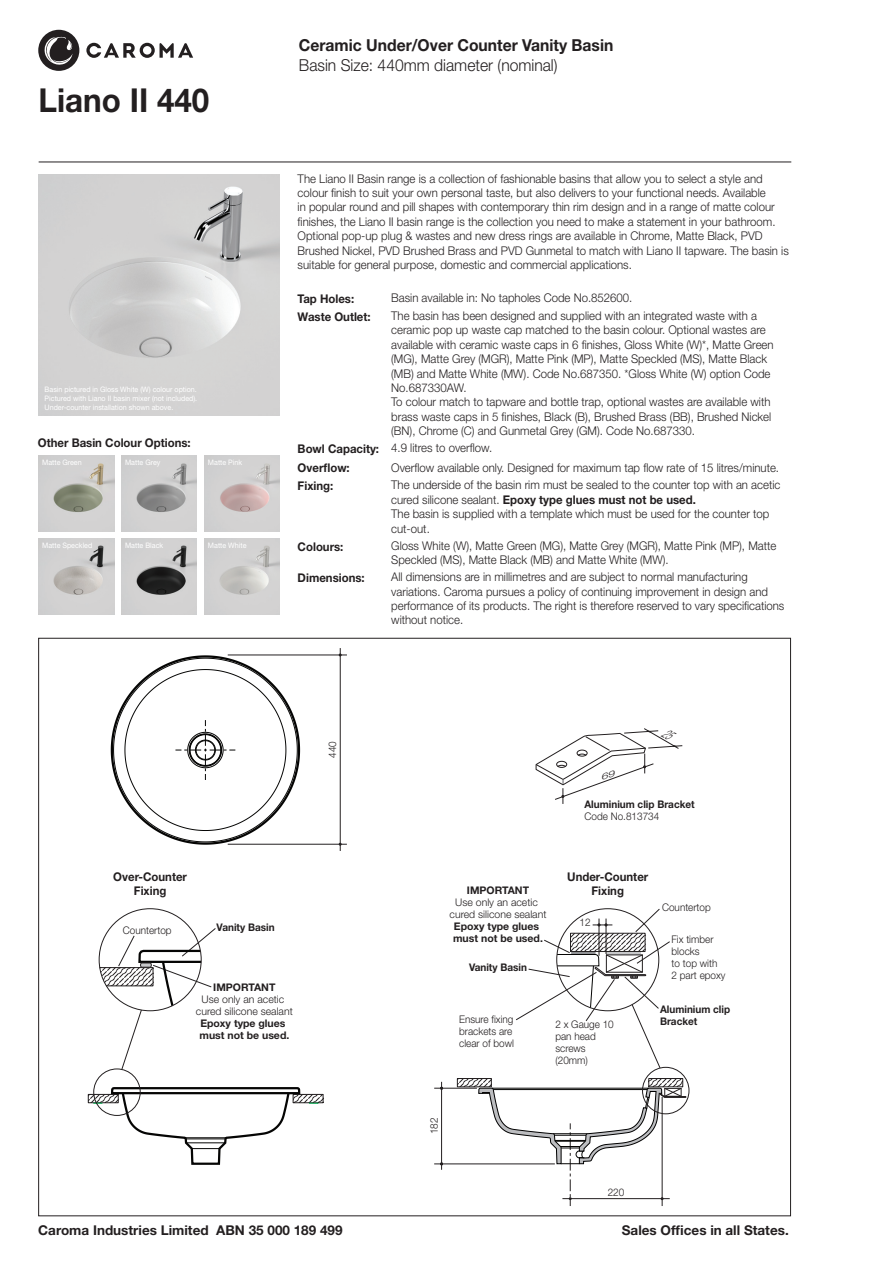
<style>
.page{position:relative;width:893px;height:1263px;background:#fff}
.page>*{position:absolute;margin:0;border:0;box-sizing:border-box;transform-origin:0 0}
.t1{font:700 33px "Helvetica Neue";color:#231f20;scale:.95 1}
.t2{font:700 16.5px "Helvetica Neue";color:#231f20;scale:.95 1}
.t3{font:300 16.5px "Helvetica Neue LT Std";color:#231f20;scale:.95 1}
.t4{font:700 13.5px "Helvetica Neue";color:#231f20}
.t5{font:300 12px/14.4px "Helvetica Neue LT Std";color:#231f20;scale:.95 1}
.t6{font:700 12px/14.4px "Helvetica Neue";color:#231f20;text-align:center;scale:.95 1}
.t7{font:300 10.5px/12px "Helvetica Neue";color:#231f20;scale:.95 1}
.t8{font:700 10.5px/12px "Helvetica Neue";color:#231f20}
.t9{font:300 10.5px/12px "Helvetica Neue";color:#231f20;text-align:center}
.t10{font:700 10.5px "Helvetica Neue";color:#231f20;scale:.95 1}
.t11{font:300 10.5px "Helvetica Neue LT Std";color:#231f20;scale:.95 1}
.t12{font:7.5px/9px "Helvetica Neue LT Std";color:#fff;text-align:justify;scale:.95 1}
.s1{font-family:"Helvetica Neue";font-weight:700}
.s2{font-family:"Helvetica Neue LT Std";font-weight:300}
</style>
<div class="page">
<svg style="left:86px;top:43px;width:107px;height:15px"></svg>
<svg style="left:38px;top:30px;width:41px;height:41px"></svg>
<hr style="left:39px;top:162px;width:752px;height:1px;background:#231f20">
<hr style="left:228px;top:844px;width:119px;height:1px;background:#231f20">
<hr style="left:340px;top:648px;width:1px;height:203px;background:#231f20">
<hr style="left:228px;top:655px;width:119px;height:1px;background:#231f20">
<hr style="left:441px;top:1082px;width:1px;height:88px;background:#231f20">
<hr style="left:434px;top:1164px;width:121px;height:1px;background:#231f20">
<hr style="left:434px;top:1088px;width:43px;height:1px;background:#231f20">
<svg style="left:110px;top:654px;width:191px;height:191px"></svg>
<svg style="left:302px;top:1096px;width:19px;height:5px"></svg>
<div style="left:293px;top:1094px;width:30px;height:9px;border:1px solid #231f20"></div>
<svg style="left:90px;top:1096px;width:20px;height:5px"></svg>
<div style="left:88px;top:1094px;width:31px;height:9px;border:1px solid #231f20"></div>
<svg style="left:110px;top:1086px;width:192px;height:79px"></svg>
<div style="left:94px;top:1069px;width:46px;height:47px;border:1px solid #231f20;border-radius:50%"></div>
<svg style="left:99px;top:928px;width:117px;height:142px"></svg>
<svg style="left:459px;top:1080px;width:19px;height:5px"></svg>
<div style="left:457px;top:1078px;width:35px;height:9px;border:1px solid #231f20"></div>
<svg style="left:478px;top:908px;width:209px;height:298px"></svg>
<img style="left:786px;top:637px;width:6px;height:580px">
<img style="left:38px;top:456px;width:76px;height:75px">
<img style="left:38px;top:538px;width:76px;height:76px">
<img style="left:121px;top:456px;width:76px;height:75px">
<img style="left:121px;top:538px;width:76px;height:76px">
<img style="left:204px;top:538px;width:76px;height:76px">
<img style="left:204px;top:456px;width:76px;height:75px">
<img style="left:38px;top:174px;width:242px;height:242px">
<svg style="left:535px;top:728px;width:148px;height:76px"></svg>
<h1 class="t1" style="left:39px;top:80px;width:181px">Liano II 440</h1>
<p class="t12" style="left:45px;top:384px;width:162px">Basin pictured in Gloss White (W) colour option.<br>Pictured with Liano II basin mixer (not included).<br>Under-counter installation shown above.</p>
<p class="t6" style="left:38px;top:435px;width:162px">Other Basin Colour Options:</p>
<p class="t12" style="left:42px;top:457px;width:43px">Matte Green</p>
<p class="t12" style="left:125px;top:457px;width:39px">Matte Grey</p>
<p class="t12" style="left:208px;top:457px;width:37px">Matte Pink</p>
<p class="t12" style="left:42px;top:540px;width:54px">Matte Speckled</p>
<p class="t12" style="left:125px;top:540px;width:42px">Matte Black</p>
<p class="t12" style="left:208px;top:540px;width:42px">Matte White</p>
<h2 class="t2" style="left:299px;top:35px;width:332px">Ceramic Under/Over Counter Vanity Basin</h2>
<h2 class="t3" style="left:299px;top:55px;width:274px">Basin Size: 440mm diameter (nominal)</h2>
<p class="t5" style="left:298px;top:171px;width:519px">The Liano II Basin range is a collection of fashionable basins that allow you to select a style and colour finish to suit your own personal taste, but also delivers to your functional needs. Available<br>in popular round and pill shapes with contemporary thin rim design and in a range of matte colour finishes, the Liano II basin range is the collection you need to make a statement in your bathroom.<br>Optional pop-up plug &amp; wastes and new dress rings are available in Chrome, Matte Black, PVD Brushed Nickel, PVD Brushed Brass and PVD Gunmetal to match with Liano II tapware. The basin is suitable for general purpose, domestic and commercial applications.</p>
<p class="t6" style="left:298px;top:291px;width:61px">Tap Holes:</p>
<p class="t5" style="left:391px;top:290px;width:255px">Basin available in: No tapholes Code No.852600.</p>
<p class="t6" style="left:298px;top:309px;width:78px">Waste Outlet:</p>
<p class="t5" style="left:391px;top:308px;width:404px">The basin has been designed and supplied with an integrated waste with a ceramic pop up waste cap matched to the basin colour. Optional wastes are available with ceramic waste caps in 6 finishes, Gloss White (W)*, Matte Green (MG), Matte Grey (MGR), Matte Pink (MP), Matte Speckled (MS), Matte Black (MB) and Matte White (MW). Code No.687350. *Gloss White (W) option Code No.687330AW.<br>To colour match to tapware and bottle trap, optional wastes are available with brass waste caps in 5 finishes, Black (B), Brushed Brass (BB), Brushed Nickel (BN), Chrome (C) and Gunmetal Grey (GM). Code No.687330.</p>
<p class="t5" style="left:298px;top:441px;width:206px"><span class="s1">Bowl Capacity:</span> 4.9 litres to overflow.</p>
<p class="t6" style="left:298px;top:461px;width:56px">Overflow:</p>
<p class="t5" style="left:391px;top:460px;width:410px">Overflow available only. Designed for maximum tap flow rate of 15 litres/minute.</p>
<p class="t6" style="left:298px;top:478px;width:39px">Fixing:</p>
<p class="t5" style="left:391px;top:478px;width:411px">The underside of the basin rim must be sealed to the counter top with an acetic</p>
<p class="t6" style="left:391px;top:492px;width:322px"><span class="s2">cured silicone sealant.</span> Epoxy type glues must not be used.</p>
<p class="t5" style="left:391px;top:506px;width:400px">The basin is supplied with a template which must be used for the counter top cut-out.</p>
<p class="t6" style="left:298px;top:539px;width:50px">Colours:</p>
<p class="t5" style="left:391px;top:538px;width:407px">Gloss White (W), Matte Green (MG), Matte Grey (MGR), Matte Pink (MP), Matte<br>Speckled (MS), Matte Black (MB) and Matte White (MW).</p>
<p class="t6" style="left:298px;top:570px;width:72px">Dimensions:</p>
<p class="t5" style="left:391px;top:569px;width:415px">All dimensions are in millimetres and are subject to normal manufacturing variations. Caroma pursues a policy of continuing improvement in design and performance of its products. The right is therefore reserved to vary specifications without notice.</p>
<p class="t11" style="left:326px;top:758px;width:19px;rotate:-90deg">440</p>
<p class="t10" style="left:584px;top:798px;width:118px">Aluminium clip Bracket</p>
<p class="t7" style="left:584px;top:810px;width:80px">Code No.813734</p>
<p class="t6" style="left:113px;top:869px;width:79px">Over-Counter<br>Fixing</p>
<p class="t7" style="left:123px;top:924px;width:53px">Countertop</p>
<p class="t10" style="left:217px;top:921px;width:63px">Vanity Basin</p>
<p class="t8" style="left:213px;top:981px;width:64px">IMPORTANT</p>
<p class="t9" style="left:196px;top:993px;width:98px">Use only an acetic cured silicone sealant</p>
<p class="t8" style="left:199px;top:1017px;width:91px">Epoxy type glues must not be used.</p>
<p class="t8" style="left:467px;top:884px;width:64px">IMPORTANT</p>
<p class="t9" style="left:450px;top:896px;width:98px">Use only an acetic cured silicone sealant</p>
<p class="t8" style="left:453px;top:920px;width:91px">Epoxy type glues must not be used.</p>
<p class="t10" style="left:469px;top:961px;width:63px">Vanity Basin</p>
<p class="t7" style="left:459px;top:1013px;width:59px">Ensure fixing brackets are clear of bowl</p>
<p class="t6" style="left:567px;top:869px;width:87px">Under-Counter<br>Fixing</p>
<p class="t7" style="left:580px;top:916px;width:13px">12</p>
<p class="t7" style="left:662px;top:901px;width:53px">Countertop</p>
<p class="t7" style="left:672px;top:933px;width:58px">Fix timber blocks<br>to top with<br>2 part epoxy</p>
<p class="t10" style="left:660px;top:1003px;width:75px">Aluminium clip</p>
<p class="t7" style="left:555px;top:1017px;width:63px">2 x Gauge 10</p>
<p class="t10" style="left:660px;top:1015px;width:41px">Bracket</p>
<p class="t7" style="left:555px;top:1029px;width:44px">pan head screws (20mm)</p>
<p class="t11" style="left:427px;top:1134px;width:19px;rotate:-90deg">182</p>
<p class="t11" style="left:608px;top:1186px;width:19px">220</p>
<p class="t4" style="left:38px;top:1222px;width:306px">Caroma Industries Limited ABN 35 000 189 499</p>
<p class="t4" style="left:622px;top:1222px;width:168px">Sales Offices in all States.</p>
</div>
